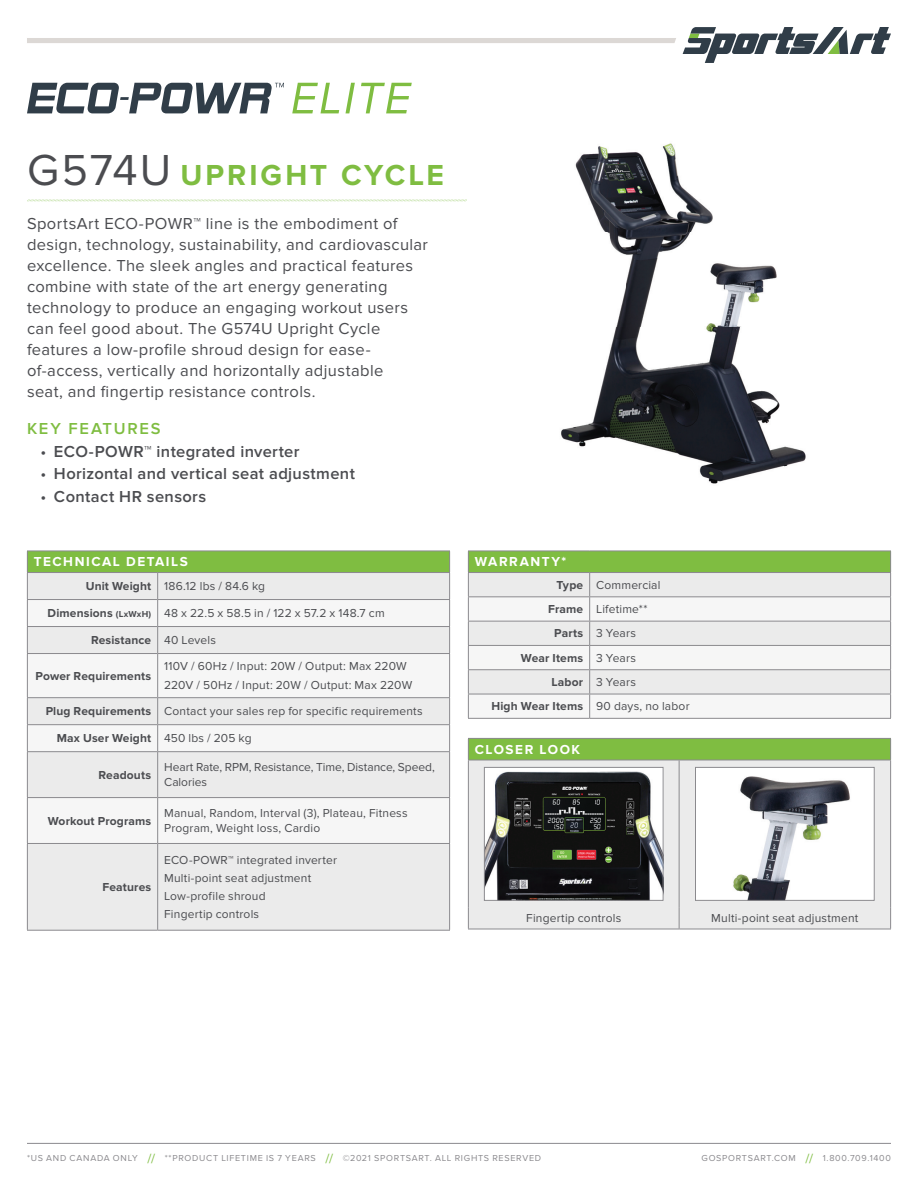
<style>
.page{position:relative;width:918px;height:1188px;background:#fff}
.page>*{position:absolute;margin:0;border:0;box-sizing:border-box;transform-origin:0 0}
.t1{font:700 30px "Proxima Nova";letter-spacing:.095em;color:#7fbd41}
.t2{font:16.5px/21px "Proxima Nova";letter-spacing:.025em;color:#4b4c50}
.t3{font:600 16.5px "Proxima Nova";letter-spacing:.02em;color:#4b4c50}
.t4{font:600 16.5px "Proxima Nova";letter-spacing:.105em;color:#7fbd41}
.t5{font:700 13.5px "Proxima Nova";letter-spacing:.115em;color:#fff}
.t6{font:12px/18.3px "Proxima Nova";letter-spacing:.015em;color:#4b4c50}
.t7{font:700 12px "Proxima Nova";letter-spacing:.01em;color:#4b4c50}
.t8{font:12px/15px "Proxima Nova";letter-spacing:-.005em;color:#4b4c50}
.t9{font:9px "Proxima Nova";letter-spacing:.08em;color:#8b8a8e}
.s1{font-weight:400;font-size:45px;color:#4b4c50}
.s2{font-weight:400}
.s3{font-weight:700}
.s4{font-weight:700;font-size:9px}
.s5{font-size:13.5px;color:#7fbd41}
</style>
<div class="page">
<div style="left:27px;top:38px;width:649px;height:5px;background:#dcd8d5"></div>
<svg style="left:683px;top:27px;width:208px;height:36px"></svg>
<svg style="left:292px;top:83px;width:47px;height:30px"></svg>
<svg style="left:346px;top:83px;width:9px;height:30px"></svg>
<svg style="left:361px;top:83px;width:51px;height:30px"></svg>
<svg style="left:27px;top:83px;width:257px;height:30px"></svg>
<hr style="left:27px;top:1143px;width:864px;height:1px;background:#8b8a8e">
<div style="left:27px;top:551px;width:423px;height:22px;background:#7fbd41"></div>
<div style="left:28px;top:573px;width:421px;height:357px;background:#ebebeb"></div>
<svg style="left:28px;top:600px;width:421px;height:243px;fill:#f6f6f6"></svg>
<hr style="left:27px;top:551px;width:131px;height:1px;background:#8b8a8e">
<hr style="left:158px;top:551px;width:292px;height:1px;background:#8b8a8e">
<hr style="left:27px;top:572px;width:131px;height:1px;background:#8b8a8e">
<hr style="left:158px;top:572px;width:292px;height:1px;background:#8b8a8e">
<hr style="left:27px;top:599px;width:131px;height:1px;background:#8b8a8e">
<hr style="left:158px;top:599px;width:292px;height:1px;background:#8b8a8e">
<hr style="left:27px;top:626px;width:131px;height:1px;background:#8b8a8e">
<svg style="left:27px;top:551px;width:1px;height:102px"></svg>
<hr style="left:158px;top:626px;width:292px;height:1px;background:#8b8a8e">
<svg style="left:157px;top:573px;width:1px;height:80px"></svg>
<svg style="left:449px;top:551px;width:1px;height:102px"></svg>
<hr style="left:27px;top:653px;width:131px;height:1px;background:#8b8a8e">
<hr style="left:27px;top:654px;width:1px;height:43px;background:#8b8a8e">
<hr style="left:158px;top:653px;width:292px;height:1px;background:#8b8a8e">
<hr style="left:157px;top:654px;width:1px;height:43px;background:#8b8a8e">
<hr style="left:449px;top:654px;width:1px;height:43px;background:#8b8a8e">
<hr style="left:27px;top:697px;width:131px;height:1px;background:#8b8a8e">
<hr style="left:158px;top:697px;width:292px;height:1px;background:#8b8a8e">
<hr style="left:27px;top:724px;width:131px;height:1px;background:#8b8a8e">
<svg style="left:27px;top:698px;width:1px;height:53px"></svg>
<hr style="left:158px;top:724px;width:292px;height:1px;background:#8b8a8e">
<svg style="left:157px;top:698px;width:1px;height:53px"></svg>
<svg style="left:449px;top:698px;width:1px;height:53px"></svg>
<hr style="left:27px;top:751px;width:131px;height:1px;background:#8b8a8e">
<hr style="left:27px;top:752px;width:1px;height:45px;background:#8b8a8e">
<hr style="left:158px;top:751px;width:292px;height:1px;background:#8b8a8e">
<hr style="left:157px;top:752px;width:1px;height:45px;background:#8b8a8e">
<hr style="left:449px;top:752px;width:1px;height:45px;background:#8b8a8e">
<hr style="left:27px;top:797px;width:131px;height:1px;background:#8b8a8e">
<hr style="left:27px;top:798px;width:1px;height:45px;background:#8b8a8e">
<hr style="left:158px;top:797px;width:292px;height:1px;background:#8b8a8e">
<hr style="left:157px;top:798px;width:1px;height:45px;background:#8b8a8e">
<hr style="left:449px;top:798px;width:1px;height:45px;background:#8b8a8e">
<hr style="left:27px;top:844px;width:1px;height:86px;background:#8b8a8e">
<hr style="left:157px;top:844px;width:1px;height:86px;background:#8b8a8e">
<hr style="left:449px;top:844px;width:1px;height:86px;background:#8b8a8e">
<hr style="left:27px;top:843px;width:131px;height:1px;background:#8b8a8e">
<hr style="left:158px;top:843px;width:292px;height:1px;background:#8b8a8e">
<hr style="left:27px;top:930px;width:131px;height:1px;background:#8b8a8e">
<hr style="left:158px;top:930px;width:292px;height:1px;background:#8b8a8e">
<svg style="left:27px;top:199px;width:440px;height:2px"></svg>
<img style="left:561px;top:143px;width:245px;height:341px">
<div style="left:468px;top:738px;width:423px;height:22px;background:#7fbd41"></div>
<div style="left:469px;top:761px;width:421px;height:168px;background:#ebebeb"></div>
<hr style="left:468px;top:738px;width:211px;height:1px;background:#8b8a8e">
<svg style="left:468px;top:739px;width:1px;height:21px"></svg>
<hr style="left:679px;top:738px;width:212px;height:1px;background:#8b8a8e">
<svg style="left:890px;top:739px;width:1px;height:21px"></svg>
<hr style="left:468px;top:760px;width:211px;height:1px;background:#8b8a8e">
<hr style="left:468px;top:760px;width:1px;height:148px;background:#8b8a8e">
<hr style="left:679px;top:760px;width:212px;height:1px;background:#8b8a8e">
<hr style="left:679px;top:760px;width:1px;height:148px;background:#8b8a8e">
<hr style="left:890px;top:760px;width:1px;height:148px;background:#8b8a8e">
<svg style="left:468px;top:908px;width:1px;height:21px"></svg>
<svg style="left:679px;top:908px;width:1px;height:21px"></svg>
<svg style="left:890px;top:908px;width:1px;height:21px"></svg>
<hr style="left:468px;top:929px;width:211px;height:1px;background:#8b8a8e">
<hr style="left:679px;top:929px;width:212px;height:1px;background:#8b8a8e">
<img style="left:486px;top:769px;width:175px;height:130px">
<div style="left:484px;top:767px;width:179px;height:134px;border:1px solid #8b8a8e"></div>
<img style="left:697px;top:769px;width:176px;height:130px">
<div style="left:695px;top:767px;width:180px;height:134px;border:1px solid #8b8a8e"></div>
<div style="left:468px;top:551px;width:423px;height:22px;background:#7fbd41"></div>
<div style="left:469px;top:573px;width:421px;height:23px;background:#ebebeb"></div>
<svg style="left:469px;top:597px;width:421px;height:121px;fill:#f6f6f6"></svg>
<hr style="left:468px;top:551px;width:122px;height:1px;background:#8b8a8e">
<hr style="left:590px;top:551px;width:301px;height:1px;background:#8b8a8e">
<hr style="left:468px;top:572px;width:122px;height:1px;background:#8b8a8e">
<hr style="left:590px;top:572px;width:301px;height:1px;background:#8b8a8e">
<hr style="left:468px;top:596px;width:122px;height:1px;background:#8b8a8e">
<hr style="left:590px;top:596px;width:301px;height:1px;background:#8b8a8e">
<hr style="left:468px;top:621px;width:122px;height:1px;background:#8b8a8e">
<hr style="left:590px;top:621px;width:301px;height:1px;background:#8b8a8e">
<hr style="left:468px;top:645px;width:122px;height:1px;background:#8b8a8e">
<hr style="left:590px;top:645px;width:301px;height:1px;background:#8b8a8e">
<hr style="left:468px;top:669px;width:122px;height:1px;background:#8b8a8e">
<hr style="left:590px;top:669px;width:301px;height:1px;background:#8b8a8e">
<hr style="left:468px;top:694px;width:122px;height:1px;background:#8b8a8e">
<svg style="left:468px;top:551px;width:1px;height:167px"></svg>
<hr style="left:590px;top:694px;width:301px;height:1px;background:#8b8a8e">
<svg style="left:589px;top:573px;width:1px;height:145px"></svg>
<svg style="left:890px;top:551px;width:1px;height:167px"></svg>
<hr style="left:468px;top:718px;width:122px;height:1px;background:#8b8a8e">
<hr style="left:590px;top:718px;width:301px;height:1px;background:#8b8a8e">
<h1 class="t1" style="left:27px;top:157px;width:419px"><span class="s1">G574U</span> UPRIGHT CYCLE</h1>
<p class="t2" style="left:27px;top:213px;width:403px">SportsArt ECO-POWR™ line is the embodiment of design, technology, sustainability, and cardiovascular excellence. The sleek angles and practical features combine with state of the art energy generating technology to produce an engaging workout users can feel good about. The G574U Upright Cycle features a low-profile shroud design for ease&shy;of-access, vertically and horizontally adjustable<br>seat, and fingertip resistance controls.</p>
<h2 class="t4" style="left:27px;top:419px;width:135px">KEY FEATURES</h2>
<h2 class="t3" style="left:40px;top:442px;width:261px"><span class="s2">•</span> ECO-POWR™ integrated inverter</h2>
<h2 class="t3" style="left:40px;top:464px;width:316px"><span class="s2">•</span> Horizontal and vertical seat adjustment</h2>
<h2 class="t3" style="left:40px;top:487px;width:167px"><span class="s2">•</span> Contact HR sensors</h2>
<p class="t5" style="left:34px;top:554px;width:156px">TECHNICAL DETAILS</p>
<p class="t6" style="left:86px;top:577px;width:181px"><span class="s3">Unit Weight</span> 186.12 lbs / 84.6 kg</p>
<p class="t6" style="left:48px;top:604px;width:339px"><span class="s3">Dimensions</span> <span class="s4">(LxWxH)</span> 48 x 22.5 x 58.5 in / 122 x 57.2 x 148.7 cm</p>
<p class="t7" style="left:91px;top:633px;width:126px">Resistance <span class="s2">40 Levels</span></p>
<p class="t7" style="left:36px;top:669px;width:117px">Power Requirements</p>
<p class="t6" style="left:164px;top:658px;width:250px">110V / 60Hz / Input: 20W / Output: Max 220W<br>220V / 50Hz / Input: 20W / Output: Max 220W</p>
<p class="t6" style="left:46px;top:702px;width:379px"><span class="s3">Plug Requirements</span> Contact your sales rep for specific requirements</p>
<p class="t7" style="left:57px;top:731px;width:196px">Max User Weight <span class="s2">450 lbs / 205 kg</span></p>
<p class="t7" style="left:98px;top:768px;width:54px">Readouts</p>
<p class="t8" style="left:164px;top:760px;width:272px">Heart Rate, RPM, Resistance, Time, Distance, Speed,<br>Calories</p>
<p class="t7" style="left:48px;top:814px;width:105px">Workout Programs</p>
<p class="t6" style="left:164px;top:806px;width:245px;line-height:15px">Manual, Random, Interval (3), Plateau, Fitness<br>Program, Weight loss, Cardio</p>
<p class="t7" style="left:103px;top:880px;width:50px">Features</p>
<p class="t6" style="left:164px;top:851px;width:174px">ECO-POWR™ integrated inverter<br>Multi-point seat adjustment<br>Low-profile shroud<br>Fingertip controls</p>
<p class="t5" style="left:475px;top:554px;width:93px">WARRANTY*</p>
<p class="t6" style="left:557px;top:576px;width:105px"><span class="s3">Type</span> Commercial</p>
<p class="t6" style="left:548px;top:600px;width:101px"><span class="s3">Frame</span> Lifetime**</p>
<p class="t6" style="left:554px;top:624px;width:83px"><span class="s3">Parts</span> 3 Years</p>
<p class="t7" style="left:521px;top:651px;width:117px">Wear Items <span class="s2">3 Years</span></p>
<p class="t6" style="left:552px;top:673px;width:86px"><span class="s3">Labor</span> 3 Years</p>
<p class="t6" style="left:491px;top:697px;width:200px"><span class="s3">High Wear Items</span> 90 days, no labor</p>
<p class="t5" style="left:475px;top:741px;width:107px">CLOSER LOOK</p>
<p class="t6" style="left:526px;top:909px;width:97px">Fingertip controls</p>
<p class="t6" style="left:711px;top:909px;width:149px">Multi-point seat adjustment</p>
<p class="t9" style="left:27px;top:1153px;width:516px">*US AND CANADA ONLY <span class="s5">//</span> **PRODUCT LIFETIME IS 7 YEARS <span class="s5">//</span> ©2021 SPORTSART. ALL RIGHTS RESERVED</p>
<p class="t9" style="left:702px;top:1153px;width:191px">GOSPORTSART.COM <span class="s5">//</span> 1.800.709.1400</p>
</div>
